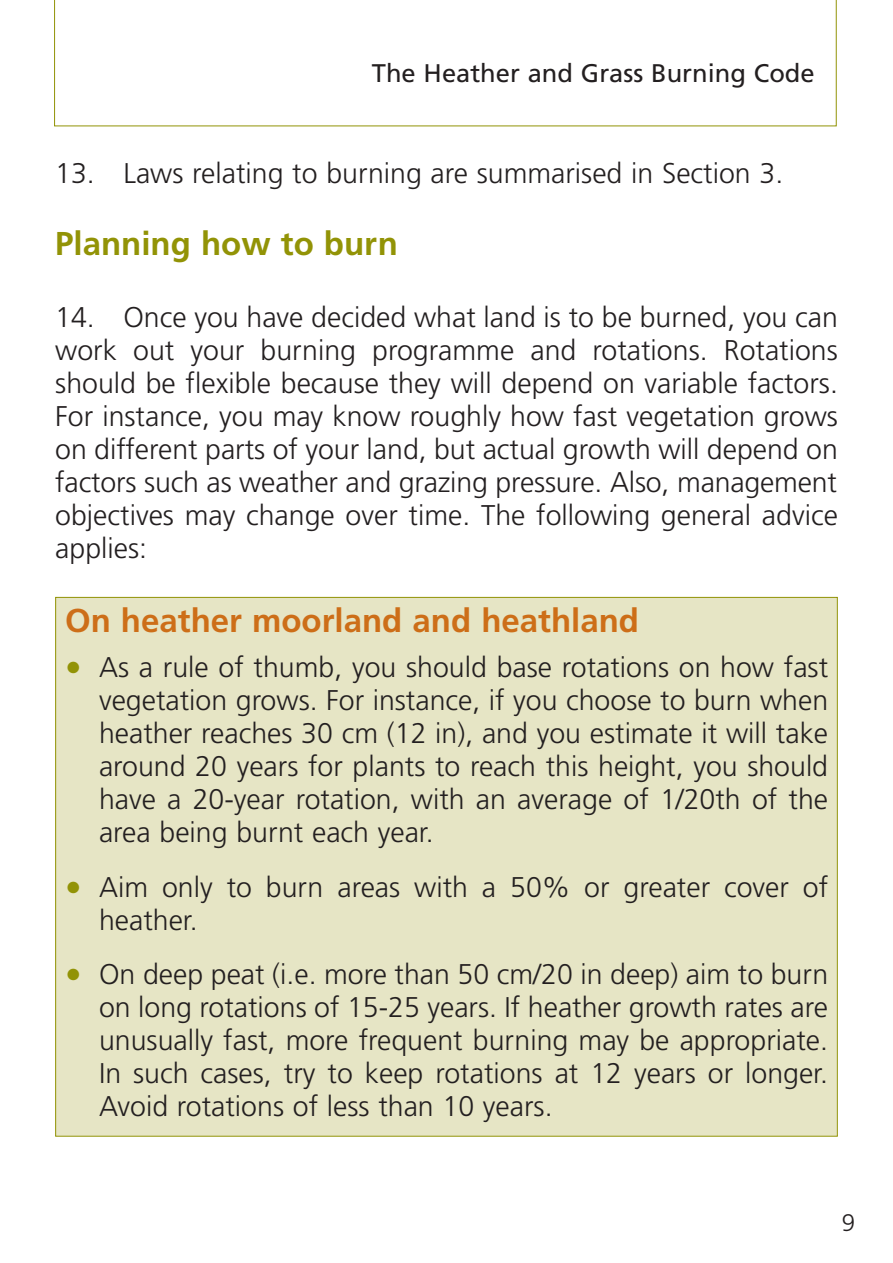
<style>
.page{position:relative;width:893px;height:1263px;background:#fff}
.page>*{position:absolute;margin:0;border:0;box-sizing:border-box;transform-origin:0 0}
.t1{font:700 33px "Frutiger";color:#cd6e18}
.t2{font:700 33px "Frutiger";color:#929306}
.t3{font:300 28.5px/33px "Frutiger";color:#231f20;text-align:justify}
.t4{font:25.5px "Frutiger";color:#231f20}
.t5{font:300 24px "Frutiger";color:#231f20}
.s1{font-size:33px;color:#929306}
</style>
<div class="page">
<div style="left:56px;top:597px;width:781px;height:539px;background:#e6e5c5"></div>
<svg style="left:54px;top:0;width:783px;height:126px"></svg>
<p class="t4" style="left:372px;top:62px;width:444px">The Heather and Grass Burning Code</p>
<p class="t3" style="left:55px;top:159px;width:729px">13. Laws relating to burning are summarised in Section 3.</p>
<p class="t2" style="left:55px;top:230px;width:344px">Planning how to burn</p>
<p class="t3" style="left:55px;top:303px;width:784px">14. Once you have decided what land is to be burned, you can work out your burning programme and rotations. Rotations should be flexible because they will depend on variable factors.<br>For instance, you may know roughly how fast vegetation grows on different parts of your land, but actual growth will depend on factors such as weather and grazing pressure. Also, management objectives may change over time. The following general advice applies:</p>
<p class="t1" style="left:65px;top:607px;width:576px">On heather moorland and heathland</p>
<p class="t3" style="left:99px;top:653px;width:731px;text-indent:-34px"><span class="s1">•</span> As a rule of thumb, you should base rotations on how fast vegetation grows. For instance, if you choose to burn when heather reaches 30 cm (12 in), and you estimate it will take around 20 years for plants to reach this height, you should have a 20-year rotation, with an average of 1/20th of the area being burnt each year.</p>
<p class="t3" style="left:99px;top:872px;width:731px;text-indent:-34px"><span class="s1">•</span> Aim only to burn areas with a 50% or greater cover of heather.</p>
<p class="t3" style="left:99px;top:960px;width:731px;text-indent:-34px"><span class="s1">•</span> On deep peat (i.e. more than 50 cm/20 in deep) aim to burn on long rotations of 15-25 years. If heather growth rates are unusually fast, more frequent burning may be appropriate.<br>In such cases, try to keep rotations at 12 years or longer.<br>Avoid rotations of less than 10 years.</p>
<p class="t5" style="left:842px;top:1213px;width:15px">9</p>
</div>
